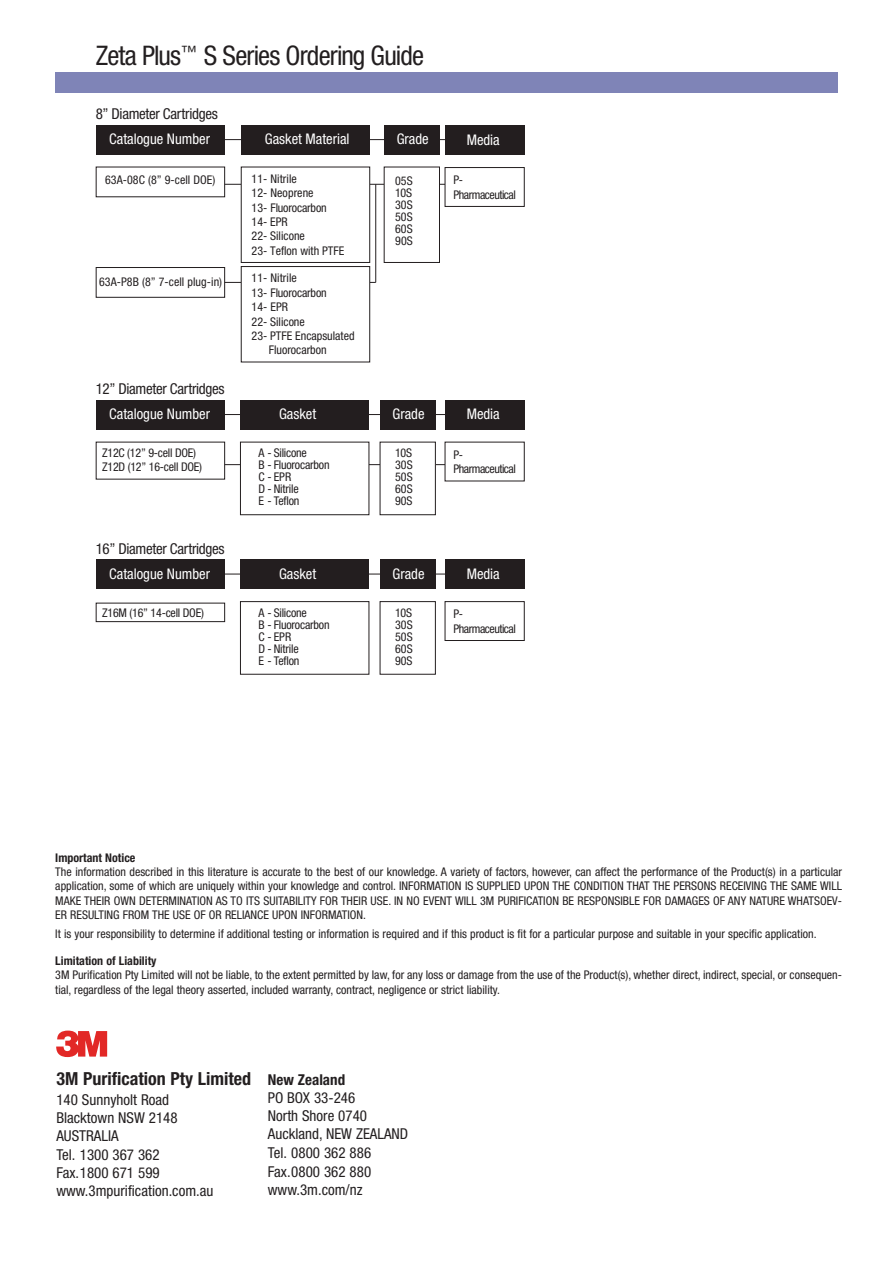
<style>
.page{position:relative;width:893px;height:1263px;background:#fff}
.page>*{position:absolute;margin:0;border:0;box-sizing:border-box;transform-origin:0 0}
.t1{font:condensed 27px "Helvetica Neue";letter-spacing:-.035em;color:#231f20}
.t2{font:700 condensed 18px "Helvetica Neue";color:#231f20}
.t3{font:condensed 15px/18.3px "Helvetica Neue";color:#231f20}
.t4{font:condensed 15px "Helvetica Neue";letter-spacing:-.02em;color:#231f20}
.t5{font:700 condensed 15px "Helvetica Neue";color:#231f20}
.t6{font:condensed 14.7px "Helvetica Neue";color:#fff}
.t7{font:condensed 12px/12px "Helvetica Neue";color:#231f20}
.t8{font:condensed 12px/14.4px "Helvetica Neue";letter-spacing:-.02em;color:#231f20}
.t9{font:condensed 12px/14.4px "Helvetica Neue";letter-spacing:-.04em;color:#231f20}
.t10{font:700 condensed 12px "Helvetica Neue";color:#231f20}
</style>
<div class="page">
<hr style="left:225px;top:464px;width:272px;height:1px;background:#231e1f">
<div style="left:240px;top:442px;width:129px;height:73px;background:#fff"></div>
<div style="left:240px;top:442px;width:129px;height:73px;border:1px solid #231e1f"></div>
<div style="left:380px;top:442px;width:55px;height:73px;background:#fff"></div>
<div style="left:380px;top:442px;width:56px;height:73px;border:1px solid #231e1f"></div>
<div style="left:445px;top:442px;width:79px;height:39px;background:#fff"></div>
<hr style="left:225px;top:282px;width:151px;height:1px;background:#231e1f">
<div style="left:241px;top:267px;width:129px;height:95px;background:#fff"></div>
<div style="left:241px;top:266px;width:129px;height:96px;border:1px solid #231e1f"></div>
<hr style="left:225px;top:184px;width:223px;height:1px;background:#231e1f">
<div style="left:241px;top:167px;width:129px;height:95px;background:#fff"></div>
<div style="left:241px;top:167px;width:129px;height:96px;border:1px solid #231e1f"></div>
<div style="left:384px;top:167px;width:55px;height:95px;background:#fff"></div>
<div style="left:384px;top:167px;width:56px;height:96px;border:1px solid #231e1f"></div>
<hr style="left:225px;top:139px;width:224px;height:1px;background:#231e1f">
<div style="left:55px;top:73px;width:783px;height:20px;background:#7f84b7"></div>
<div style="left:96px;top:267px;width:129px;height:31px;border:1px solid #231e1f"></div>
<div style="left:96px;top:125px;width:129px;height:29px;background:#231e1f"></div>
<div style="left:241px;top:125px;width:129px;height:29px;background:#231e1f"></div>
<div style="left:384px;top:125px;width:55px;height:29px;background:#231e1f"></div>
<hr style="left:225px;top:414px;width:272px;height:1px;background:#231e1f">
<div style="left:96px;top:400px;width:129px;height:29px;background:#231e1f"></div>
<div style="left:240px;top:400px;width:129px;height:29px;background:#231e1f"></div>
<div style="left:380px;top:400px;width:55px;height:29px;background:#231e1f"></div>
<div style="left:445px;top:400px;width:79px;height:29px;background:#231e1f"></div>
<div style="left:445px;top:125px;width:79px;height:29px;background:#231e1f"></div>
<div style="left:445px;top:168px;width:79px;height:38px;background:#fff"></div>
<div style="left:445px;top:167px;width:80px;height:40px;border:1px solid #231e1f"></div>
<div style="left:240px;top:601px;width:129px;height:74px;border:1px solid #231e1f"></div>
<div style="left:380px;top:601px;width:56px;height:74px;border:1px solid #231e1f"></div>
<div style="left:445px;top:601px;width:80px;height:40px;border:1px solid #231e1f"></div>
<hr style="left:225px;top:574px;width:272px;height:1px;background:#231e1f">
<div style="left:96px;top:559px;width:129px;height:30px;background:#231e1f"></div>
<div style="left:240px;top:559px;width:129px;height:30px;background:#231e1f"></div>
<div style="left:380px;top:559px;width:55px;height:30px;background:#231e1f"></div>
<div style="left:445px;top:559px;width:79px;height:30px;background:#231e1f"></div>
<div style="left:96px;top:603px;width:129px;height:19px;border:1px solid #231e1f"></div>
<hr style="left:375px;top:184px;width:1px;height:98px;background:#231e1f">
<svg style="left:56px;top:1030px;width:51px;height:27px"></svg>
<h1 class="t1" style="left:96px;top:40px;width:330px">Zeta Plus<sup>™</sup> S Series Ordering Guide</h1>
<p class="t4" style="left:96px;top:105px;width:124px">8” Diameter Cartridges</p>
<p class="t6" style="left:109px;top:131px;width:102px">Catalogue Number</p>
<p class="t6" style="left:265px;top:131px;width:86px">Gasket Material</p>
<p class="t6" style="left:397px;top:131px;width:33px">Grade</p>
<p class="t7" style="left:105px;top:174px;width:112px">63A-08C (8” 9-cell DOE)</p>
<p class="t7" style="left:252px;top:171px;width:94px;line-height:14.4px">11- Nitrile<br>12- Neoprene<br>13- Fluorocarbon<br>14- EPR<br>22- Silicone<br>23- Teflon with PTFE</p>
<p class="t7" style="left:395px;top:174px;width:19px;text-align:justify">05S 10S 30S 50S 60S 90S</p>
<p class="t7" style="left:99px;top:276px;width:125px">63A-P8B (8” 7-cell plug-in)</p>
<p class="t7" style="left:252px;top:272px;width:47px">11- Nitrile</p>
<p class="t7" style="left:252px;top:286px;width:77px">13- Fluorocarbon</p>
<p class="t7" style="left:252px;top:301px;width:38px">14- EPR</p>
<p class="t7" style="left:252px;top:315px;width:55px">22- Silicone</p>
<p class="t7" style="left:252px;top:330px;width:105px">23- PTFE Encapsulated</p>
<p class="t7" style="left:269px;top:344px;width:59px">Fluorocarbon</p>
<p class="t6" style="left:467px;top:131px;width:35px">Media</p>
<p class="t9" style="left:454px;top:173px;width:64px">P-<br>Pharmaceutical</p>
<p class="t4" style="left:96px;top:380px;width:130px">12” Diameter Cartridges</p>
<p class="t6" style="left:109px;top:406px;width:102px">Catalogue Number</p>
<p class="t6" style="left:279px;top:406px;width:39px">Gasket</p>
<p class="t6" style="left:393px;top:406px;width:33px">Grade</p>
<p class="t6" style="left:467px;top:406px;width:35px">Media</p>
<p class="t8" style="left:102px;top:445px;width:102px">Z12C (12” 9-cell DOE)<br>Z12D (12” 16-cell DOE)</p>
<p class="t7" style="left:258px;top:447px;width:73px">A - Silicone<br>B - Fluorocarbon<br>C - EPR<br>D - Nitrile<br>E - Teflon</p>
<p class="t7" style="left:395px;top:447px;width:19px;text-align:justify">10S 30S 50S 60S 90S</p>
<p class="t9" style="left:454px;top:447px;width:64px">P-<br>Pharmaceutical</p>
<p class="t4" style="left:96px;top:540px;width:130px">16” Diameter Cartridges</p>
<p class="t6" style="left:109px;top:565px;width:102px">Catalogue Number</p>
<p class="t6" style="left:279px;top:565px;width:39px">Gasket</p>
<p class="t6" style="left:393px;top:565px;width:33px">Grade</p>
<p class="t6" style="left:467px;top:565px;width:35px">Media</p>
<p class="t8" style="left:102px;top:605px;width:103px">Z16M (16” 14-cell DOE)</p>
<p class="t7" style="left:258px;top:606px;width:73px">A - Silicone<br>B - Fluorocarbon<br>C - EPR<br>D - Nitrile<br>E - Teflon</p>
<p class="t7" style="left:395px;top:606px;width:19px;text-align:justify">10S 30S 50S 60S 90S</p>
<p class="t9" style="left:454px;top:607px;width:64px">P-<br>Pharmaceutical</p>
<p class="t10" style="left:55px;top:850px;width:82px">Important Notice</p>
<p class="t7" style="left:55px;top:864px;width:788px;line-height:14.4px;text-align:justify">The information described in this literature is accurate to the best of our knowledge. A variety of factors, however, can affect the performance of the Product(s) in a particular application, some of which are uniquely within your knowledge and control. INFORMATION IS SUPPLIED UPON THE CONDITION THAT THE PERSONS RECEIVING THE SAME WILL MAKE THEIR OWN DETERMINATION AS TO ITS SUITABILITY FOR THEIR USE. IN NO EVENT WILL 3M PURIFICATION BE RESPONSIBLE FOR DAMAGES OF ANY NATURE WHATSOEV-ER RESULTING FROM THE USE OF OR RELIANCE UPON INFORMATION.</p>
<p class="t7" style="left:55px;top:927px;width:763px">It is your responsibility to determine if additional testing or information is required and if this product is fit for a particular purpose and suitable in your specific application.</p>
<p class="t10" style="left:55px;top:953px;width:103px">Limitation of Liability</p>
<p class="t7" style="left:55px;top:968px;width:788px;line-height:14.4px">3M Purification Pty Limited will not be liable, to the extent permitted by law, for any loss or damage from the use of the Product(s), whether direct, indirect, special, or consequen&shy;tial, regardless of the legal theory asserted, included warranty, contract, negligence or strict liability.</p>
<h2 class="t2" style="left:56px;top:1068px;width:196px">3M Purification Pty Limited</h2>
<p class="t3" style="left:56px;top:1090px;width:159px">140 Sunnyholt Road<br>Blacktown NSW 2148<br>AUSTRALIA<br>Tel. 1300 367 362<br>Fax.1800 671 599 www.3mpurification.com.au</p>
<p class="t5" style="left:268px;top:1070px;width:79px">New Zealand</p>
<p class="t3" style="left:268px;top:1088px;width:142px">PO BOX 33-246<br>North Shore 0740<br>Auckland, NEW ZEALAND<br>Tel. 0800 362 886<br>Fax.0800 362 880 www.3m.com/nz</p>
</div>
